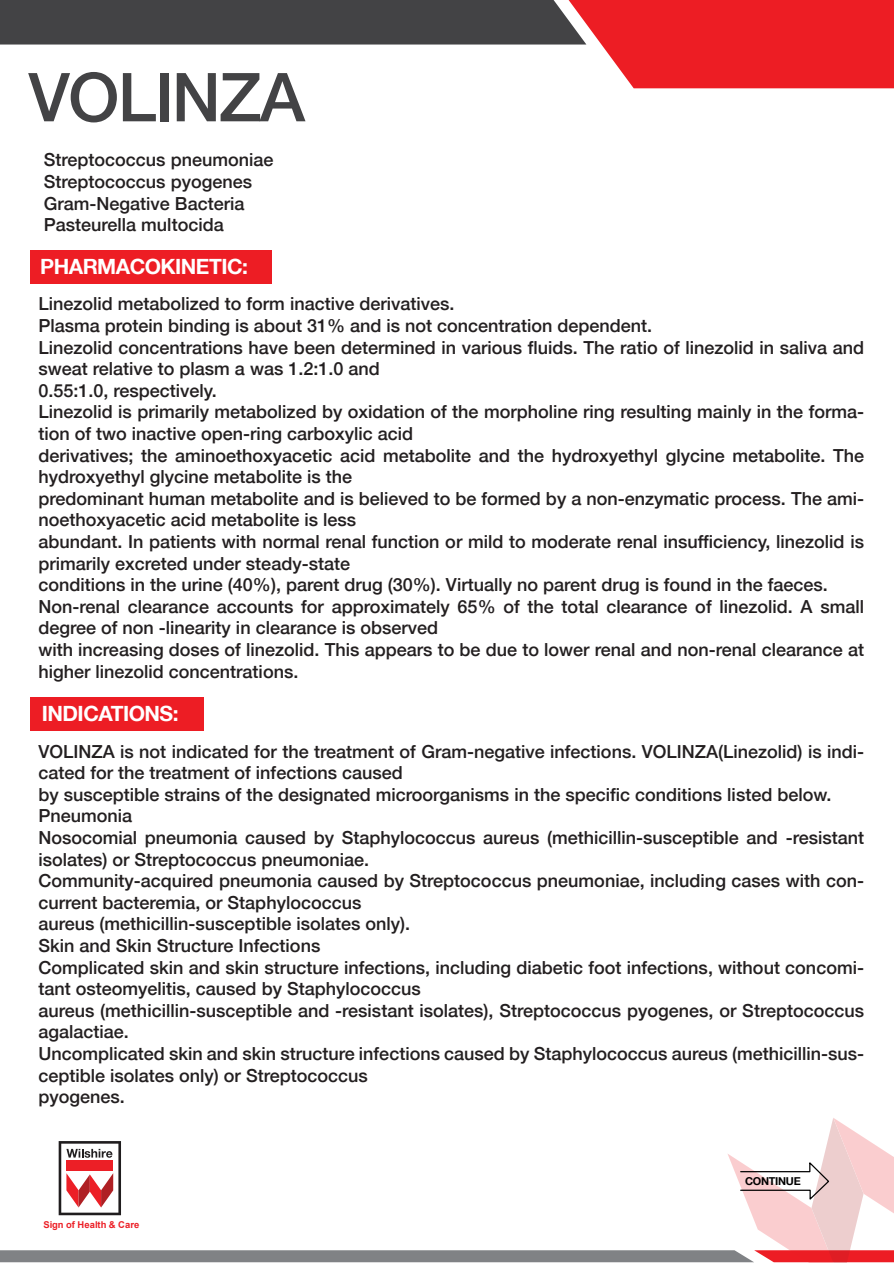
<style>
.page{position:relative;width:894px;height:1263px;background:#fff}
.page>*{position:absolute;margin:0;border:0;box-sizing:border-box;transform-origin:0 0}
.t1{font:500 67.5px "Helvetica 65";letter-spacing:-.025em;color:#434345}
.t2{font:700 21px "Helvetica 75";letter-spacing:-.025em;color:#fff}
.t3{font:500 18px/21.6px "Helvetica 65";color:#231f20}
.t4{font:700 10.95px "Helvetica 75";letter-spacing:-.025em;color:#000}
.t5{font:700 9.45px "Arial";letter-spacing:.005em;color:#ec1f26}
</style>
<div class="page">
<div style="left:30px;top:251px;width:242px;height:33px;background:#ed1d24"></div>
<div style="left:30px;top:698px;width:174px;height:33px;background:#ed1d24"></div>
<svg style="left:0;top:0;width:893px;height:88px"></svg>
<svg style="left:0;top:1118px;width:893px;height:145px"></svg>
<h1 class="t1" style="left:28px;top:57px;width:278px">VOLINZA</h1>
<p class="t3" style="left:44px;top:149px;width:231px">Streptococcus pneumoniae<br>Streptococcus pyogenes<br>Gram-Negative Bacteria<br>Pasteurella multocida</p>
<p class="t2" style="left:40px;top:253px;width:209px">PHARMACOKINETIC:</p>
<p class="t3" style="left:38px;top:293px;width:827px">Linezolid metabolized to form inactive derivatives.<br>Plasma protein binding is about 31% and is not concentration dependent.<br>Linezolid concentrations have been determined in various fluids. The ratio of linezolid in saliva and sweat relative to plasm a was 1.2:1.0 and<br>0.55:1.0, respectively.<br>Linezolid is primarily metabolized by oxidation of the morpholine ring resulting mainly in the forma&shy;tion of two inactive open-ring carboxylic acid<br>derivatives; the aminoethoxyacetic acid metabolite and the hydroxyethyl glycine metabolite. The hydroxyethyl glycine metabolite is the<br>predominant human metabolite and is believed to be formed by a non-enzymatic process. The ami&shy;noethoxyacetic acid metabolite is less<br>abundant. In patients with normal renal function or mild to moderate renal insufficiency, linezolid is primarily excreted under steady-state<br>conditions in the urine (40%), parent drug (30%). Virtually no parent drug is found in the faeces.<br>Non-renal clearance accounts for approximately 65% of the total clearance of linezolid. A small degree of non -linearity in clearance is observed<br>with increasing doses of linezolid. This appears to be due to lower renal and non-renal clearance at higher linezolid concentrations.</p>
<p class="t2" style="left:42px;top:700px;width:138px">INDICATIONS:</p>
<p class="t3" style="left:38px;top:740px;width:827px">VOLINZA is not indicated for the treatment of Gram-negative infections. VOLINZA(Linezolid) is indi&shy;cated for the treatment of infections caused<br>by susceptible strains of the designated microorganisms in the specific conditions listed below.<br>Pneumonia<br>Nosocomial pneumonia caused by Staphylococcus aureus (methicillin-susceptible and -resistant isolates) or Streptococcus pneumoniae.<br>Community-acquired pneumonia caused by Streptococcus pneumoniae, including cases with con&shy;current bacteremia, or Staphylococcus<br>aureus (methicillin-susceptible isolates only).<br>Skin and Skin Structure Infections<br>Complicated skin and skin structure infections, including diabetic foot infections, without concomi&shy;tant osteomyelitis, caused by Staphylococcus<br>aureus (methicillin-susceptible and -resistant isolates), Streptococcus pyogenes, or Streptococcus agalactiae.<br>Uncomplicated skin and skin structure infections caused by Staphylococcus aureus (methicillin-sus&shy;ceptible isolates only) or Streptococcus<br>pyogenes.</p>
<p class="t5" style="left:43px;top:1218px;width:97px">Sign of Health &amp; Care</p>
<p class="t4" style="left:744px;top:1174px;width:57px">CONTINUE</p>
</div>
